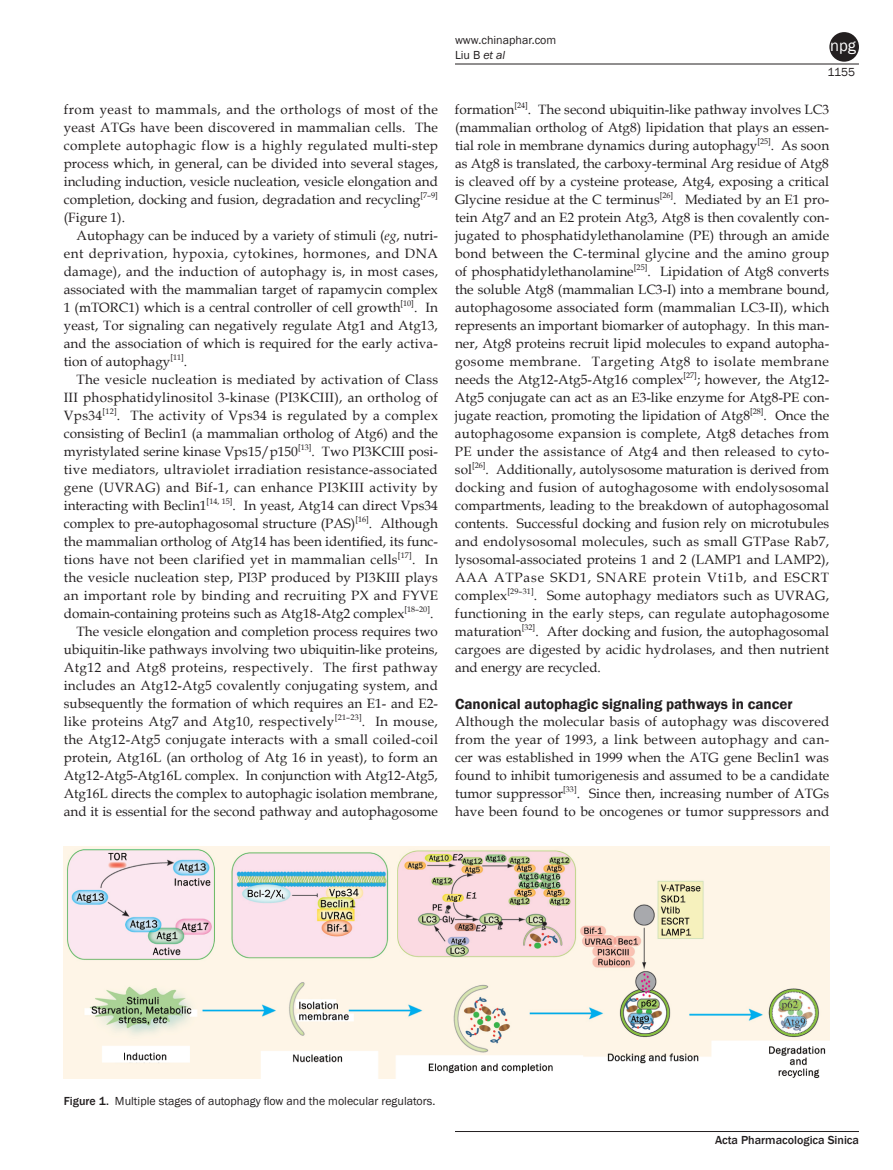
<style>
.page{position:relative;width:893px;height:1170px;background:#fff}
.page>*{position:absolute;margin:0;border:0;box-sizing:border-box;transform-origin:0 0}
.t1{font:16.5px "Franklin Gothic";color:#fff}
.t2{font:600 15px "Franklin Gothic";color:#231f20}
.t3{font:13.5px/18px "Book Antiqua 2";letter-spacing:.005em;color:#231f20;text-align:justify}
.t4{font:13.5px "Book Antiqua 2";letter-spacing:.025em;color:#231f20}
.t5{font:13.5px "Book Antiqua";color:#231f20}
.t6{font:13.5px "Book Antiqua 2";letter-spacing:.03em;color:#231f20}
.t7{font:12px "Franklin Gothic Book 2";color:#231f20}
.t8{font:12px/15px "Franklin Gothic";color:#231f20}
.t9{font:500 12px "Franklin Gothic";color:#231f20}
.s1{font-family:"Book Antiqua";font-style:italic}
.s2{font-family:"Book Antiqua 2"}
.s3{font-style:italic}
.s4{font-family:"Franklin Gothic";font-weight:500}
</style>
<div class="page">
<hr style="left:455px;top:64px;width:404px;height:1px;background:#231f20">
<hr style="left:455px;top:1131px;width:404px;height:1px;background:#231f20">
<div style="left:829px;top:32px;width:30px;height:30px;background:#231f20;border-radius:50%"></div>
<img style="left:64px;top:846px;width:765px;height:231px">
<p class="t3" style="left:64px;top:100px;width:376px">from yeast to mammals, and the orthologs of most of the yeast ATGs have been discovered in mammalian cells. The complete autophagic flow is a highly regulated multi-step process which, in general, can be divided into several stages, including induction, vesicle nucleation, vesicle elongation and completion, docking and fusion, degradation and recycling<sup>[7–9] </sup>(Figure 1).</p>
<p class="t3" style="left:64px;top:226px;width:376px;text-indent:13px">Autophagy can be induced by a variety of stimuli (<span class="s1">eg</span>, nutri&shy;ent deprivation, hypoxia, cytokines, hormones, and DNA damage), and the induction of autophagy is, in most cases, associated with the mammalian target of rapamycin complex 1 (mTORC1) which is a central controller of cell growth<sup>[10]</sup>. In yeast, Tor signaling can negatively regulate Atg1 and Atg13, and the association of which is required for the early activa&shy;tion of autophagy<sup>[11]</sup>.</p>
<p class="t3" style="left:64px;top:370px;width:376px;text-indent:13px">The vesicle nucleation is mediated by activation of Class III phosphatidylinositol 3-kinase (PI3KCIII), an ortholog of Vps34<sup>[12]</sup>. The activity of Vps34 is regulated by a complex consisting of Beclin1 (a mammalian ortholog of Atg6) and the myristylated serine kinase Vps15/p150<sup>[13]</sup>. Two PI3KCIII posi&shy;tive mediators, ultraviolet irradiation resistance-associated gene (UVRAG) and Bif-1, can enhance PI3KIII activity by interacting with Beclin1<sup>[14,</sup> <sup>15]</sup>. In yeast, Atg14 can direct Vps34 complex to pre-autophagosomal structure (PAS)<sup>[16]</sup>. Although</p>
<p class="t5" style="left:64px;top:531px;width:376px">the mammalian ortholog of Atg14 has been identified, its func<span class="s2">-</span></p>
<p class="t3" style="left:64px;top:550px;width:376px">tions have not been clarified yet in mammalian cells<sup>[17]</sup>. In</p>
<p class="t3" style="left:64px;top:568px;width:376px">the vesicle nucleation step, PI3P produced by PI3KIII plays</p>
<p class="t4" style="left:64px;top:585px;width:376px">an important role by binding and recruiting PX and FYVE</p>
<p class="t3" style="left:64px;top:604px;width:371px">domain-containing proteins such as Atg18-Atg2 complex<sup>[18–20]</sup>.</p>
<p class="t3" style="left:77px;top:622px;width:363px">The vesicle elongation and completion process requires two</p>
<p class="t3" style="left:64px;top:640px;width:376px">ubiquitin-like pathways involving two ubiquitin-like proteins,</p>
<p class="t6" style="left:64px;top:657px;width:376px">Atg12 and Atg8 proteins, respectively. The first pathway</p>
<p class="t3" style="left:64px;top:676px;width:376px">includes an Atg12-Atg5 covalently conjugating system, and</p>
<p class="t3" style="left:64px;top:694px;width:376px">subsequently the formation of which requires an E1- and E2-</p>
<p class="t4" style="left:64px;top:711px;width:376px">like proteins Atg7 and Atg10, respectively<sup>[21–23]</sup>. In mouse,</p>
<p class="t4" style="left:64px;top:729px;width:376px">the Atg12-Atg5 conjugate interacts with a small coiled-coil</p>
<p class="t3" style="left:64px;top:748px;width:376px">protein, Atg16L (an ortholog of Atg 16 in yeast), to form an</p>
<p class="t3" style="left:64px;top:766px;width:376px">Atg12-Atg5-Atg16L complex. In conjunction with Atg12-Atg5,</p>
<p class="t3" style="left:64px;top:784px;width:375px">Atg16L directs the complex to autophagic isolation membrane,</p>
<p class="t3" style="left:64px;top:802px;width:376px">and it is essential for the second pathway and autophagosome</p>
<p class="t8" style="left:455px;top:33px;width:103px">www.chinaphar.com<br>Liu B <span class="s3">et al</span></p>
<p class="t1" style="left:830px;top:35px;width:27px">npg</p>
<p class="t8" style="left:827px;top:65px;width:29px">1155</p>
<p class="t3" style="left:455px;top:100px;width:376px">formation<sup>[24]</sup>. The second ubiquitin-like pathway involves LC3 (mammalian ortholog of Atg8) lipidation that plays an essen&shy;tial role in membrane dynamics during autophagy<sup>[25]</sup>. As soon as Atg8 is translated, the carboxy-terminal Arg residue of Atg8 is cleaved off by a cysteine protease, Atg4, exposing a critical Glycine residue at the C terminus<sup>[26]</sup>. Mediated by an E1 pro&shy;tein Atg7 and an E2 protein Atg3, Atg8 is then covalently con&shy;jugated to phosphatidylethanolamine (PE) through an amide bond between the C-terminal glycine and the amino group of phosphatidylethanolamine<sup>[25]</sup>. Lipidation of Atg8 converts the soluble Atg8 (mammalian LC3-I) into a membrane bound, autophagosome associated form (mammalian LC3-II), which represents an important biomarker of autophagy. In this man&shy;ner, Atg8 proteins recruit lipid molecules to expand autopha&shy;gosome membrane. Targeting Atg8 to isolate membrane needs the Atg12-Atg5-Atg16 complex<sup>[27]</sup>; however, the Atg12- Atg5 conjugate can act as an E3-like enzyme for Atg8-PE con&shy;jugate reaction, promoting the lipidation of Atg8<sup>[28]</sup>. Once the autophagosome expansion is complete, Atg8 detaches from PE under the assistance of Atg4 and then released to cyto&shy;sol<sup>[26]</sup>. Additionally, autolysosome maturation is derived from docking and fusion of autoghagosome with endolysosomal compartments, leading to the breakdown of autophagosomal contents. Successful docking and fusion rely on microtubules and endolysosomal molecules, such as small GTPase Rab7, lysosomal-associated proteins 1 and 2 (LAMP1 and LAMP2), AAA ATPase SKD1, SNARE protein Vti1b, and ESCRT complex<sup>[29–31]</sup>. Some autophagy mediators such as UVRAG, functioning in the early steps, can regulate autophagosome maturation<sup>[32]</sup>. After docking and fusion, the autophagosomal cargoes are digested by acidic hydrolases, and then nutrient and energy are recycled.</p>
<p class="t2" style="left:455px;top:694px;width:339px">Canonical autophagic signaling pathways in cancer</p>
<p class="t3" style="left:455px;top:712px;width:376px">Although the molecular basis of autophagy was discovered from the year of 1993, a link between autophagy and can&shy;cer was established in 1999 when the ATG gene Beclin1 was found to inhibit tumorigenesis and assumed to be a candidate tumor suppressor<sup>[33]</sup>. Since then, increasing number of ATGs have been found to be oncogenes or tumor suppressors and</p>
<p class="t7" style="left:64px;top:1093px;width:373px"><span class="s4">Figure 1.</span> Multiple stages of autophagy flow and the molecular regulators.</p>
<p class="t9" style="left:715px;top:1132px;width:145px">Acta Pharmacologica Sinica</p>
</div>
